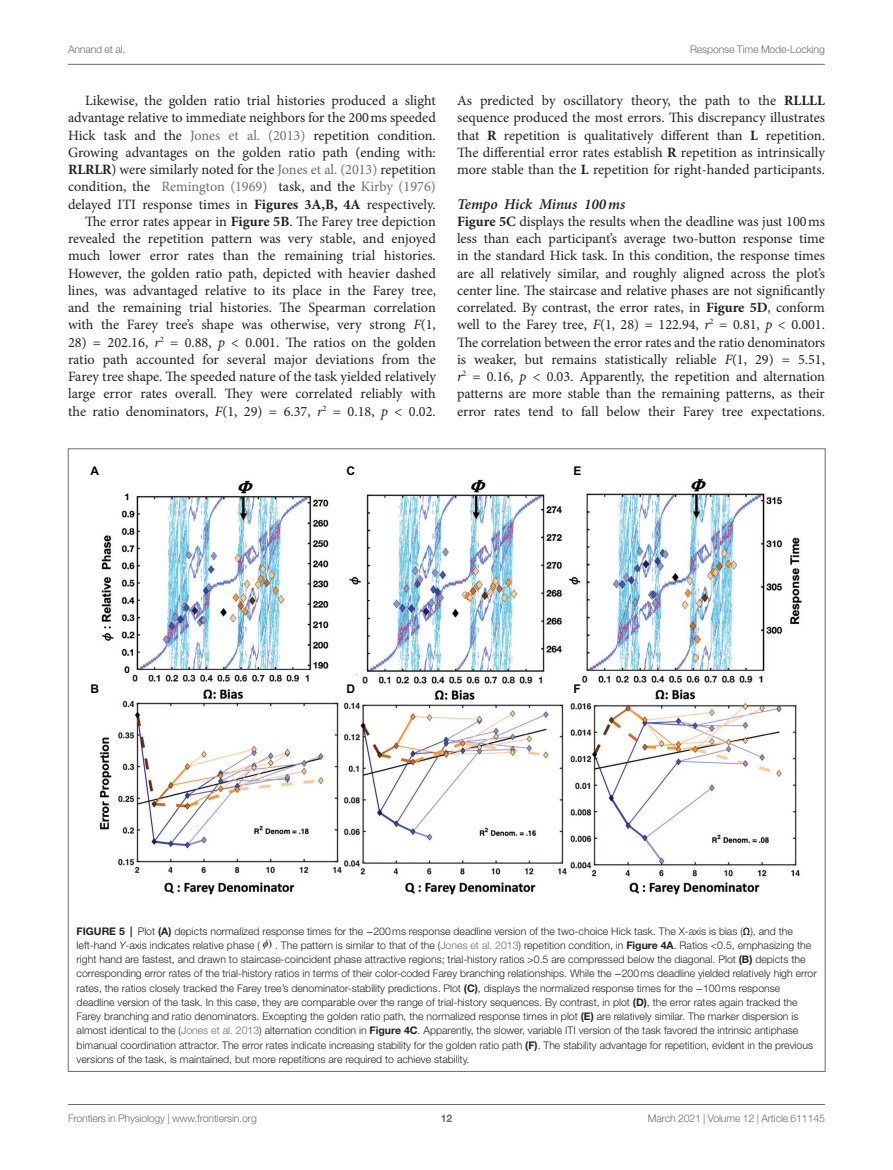
<style>
.page{position:relative;width:893px;height:1170px;background:#fff}
.page>*{position:absolute;margin:0;border:0;box-sizing:border-box;transform-origin:0 0}
.HEAD_4{font:italic 600 15px "Minion Pro";color:#231f20}
.TEXT{font:14.25px/17.2px "Minion Pro";color:#231f20;text-align:justify}
.TEXT_FLUSH{font:14.25px/17.2px "Minion Pro";letter-spacing:-.005em;color:#231f20;text-align:justify}
.t1{font:700 12px "Arial";color:#040503}
.FIG_LEG{font:300 10.5px/14.2px "Helvetica Neue LT Std";color:#231f20}
.t2{font:300 10.5px "Helvetica Neue LT Std";letter-spacing:-.015em;color:#6c6d70}
.t3{font:700 10.5px "Helvetica Neue LT Std";color:#6c6d70}
.spi-math-img{font:10.5px "Times New Roman";color:#040503}
.s1{color:#6c6d70}
.s2{font-weight:700}
.s3{font-style:italic}
.s4{font-family:"STIX General";font-weight:400}
</style>
<div class="page">
<hr style="left:68px;top:64px;width:757px;height:1px;background:#6c6d70">
<hr style="left:68px;top:1104px;width:757px;height:1px;background:#6c6d70">
<img style="left:99px;top:478px;width:703px;height:417px">
<p class="t2" style="left:68px;top:42px;width:59px">Annand et al.</p>
<p class="t2" style="left:690px;top:42px;width:136px">Response Time Mode-Locking</p>
<p class="TEXT" style="left:68px;top:92px;width:369px;text-indent:17px">Likewise, the golden ratio trial histories produced a slight advantage relative to immediate neighbors for the 200ms speeded Hick task and the <span class="s1">Jones et al. (2013)</span> repetition condition.<br>Growing advantages on the golden ratio path (ending with:<br><span class="s2">RLRLR</span>) were similarly noted for the <span class="s1">Jones et al. (2013)</span> repetition condition, the <span class="s1">Remington (1969)</span> task, and the <span class="s1">Kirby (1976) </span>delayed ITI response times in <span class="s2">Figures 3A,B, 4A</span> respectively.</p>
<p class="TEXT" style="left:68px;top:213px;width:369px;text-indent:17px">The error rates appear in <span class="s2">Figure 5B</span>. The Farey tree depiction revealed the repetition pattern was very stable, and enjoyed much lower error rates than the remaining trial histories.<br>However, the golden ratio path, depicted with heavier dashed lines, was advantaged relative to its place in the Farey tree, and the remaining trial histories. The Spearman correlation with the Farey tree’s shape was otherwise, very strong <span class="s3">F</span>(1,</p>
<p class="TEXT" style="left:68px;top:333px;width:369px">28) = 202.16, <span class="s3">r</span><sup>2</sup> = 0.88, <span class="s3">p</span> &lt; 0.001. The ratios on the golden ratio path accounted for several major deviations from the Farey tree shape. The speeded nature of the task yielded relatively large error rates overall. They were correlated reliably with the ratio denominators, <span class="s3">F</span>(1, 29) = 6.37, <span class="s3">r</span><sup>2</sup> = 0.18, <span class="s3">p</span> &lt; 0.02.</p>
<p class="TEXT" style="left:457px;top:92px;width:369px">As predicted by oscillatory theory, the path to the <span class="s2">RLLLL </span>sequence produced the most errors. This discrepancy illustrates that <span class="s2">R</span> repetition is qualitatively different than <span class="s2">L</span> repetition.<br>The differential error rates establish <span class="s2">R</span> repetition as intrinsically more stable than the <span class="s2">L</span> repetition for right-handed participants.</p>
<p class="HEAD_4" style="left:457px;top:195px;width:170px">Tempo Hick Minus 100ms</p>
<p class="TEXT_FLUSH" style="left:457px;top:213px;width:369px"><span class="s2">Figure 5C</span> displays the results when the deadline was just 100ms less than each participant’s average two-button response time in the standard Hick task. In this condition, the response times are all relatively similar, and roughly aligned across the plot’s center line. The staircase and relative phases are not significantly correlated. By contrast, the error rates, in <span class="s2">Figure 5D</span>, conform well to the Farey tree, <span class="s3">F</span>(1, 28) = 122.94, <span class="s3">r</span><sup>2</sup> = 0.81, <span class="s3">p</span> &lt; 0.001.<br>The correlation between the error rates and the ratio denominators is weaker, but remains statistically reliable <span class="s3">F</span>(1, 29) = 5.51, <span class="s3">r</span><sup>2</sup> = 0.16, <span class="s3">p</span> &lt; 0.03. Apparently, the repetition and alternation patterns are more stable than the remaining patterns, as their error rates tend to fall below their Farey tree expectations.</p>
<p class="t1" style="left:91px;top:463px;width:10px">A</p>
<p class="t1" style="left:346px;top:463px;width:10px">C</p>
<p class="t1" style="left:574px;top:463px;width:10px">E</p>
<p class="t1" style="left:91px;top:680px;width:10px">B</p>
<p class="t1" style="left:346px;top:680px;width:10px">D</p>
<p class="t1" style="left:574px;top:680px;width:9px">F</p>
<p class="FIG_LEG" style="left:77px;top:923px;width:718px"><span class="s2">FIGURE 5 |</span> Plot <span class="s2">(A)</span> depicts normalized response times for the <span class="s4">−</span>200ms response deadline version of the two-choice Hick task. The X-axis is bias (<span class="s2">Ω</span>), and the left-hand <span class="s3">Y</span>-axis indicates relative phase (</p>
<p class="spi-math-img" style="left:268px;top:936px;width:5px">)</p>
<p class="FIG_LEG" style="left:77px;top:937px;width:741px;text-indent:198px">. The pattern is similar to that of the (<span class="s1">Jones et al. 2013</span>) repetition condition, in <span class="s2">Figure 4A</span>. Ratios &lt;0.5, emphasizing the right hand are fastest, and drawn to staircase-coincident phase attractive regions; trial-history ratios &gt;0.5 are compressed below the diagonal. Plot <span class="s2">(B)</span> depicts the corresponding error rates of the trial-history ratios in terms of their color-coded Farey branching relationships. While the <span class="s4">−</span>200ms deadline yielded relatively high error rates, the ratios closely tracked the Farey tree’s denominator-stability predictions. Plot <span class="s2">(C)</span>, displays the normalized response times for the <span class="s4">−</span>100ms response deadline version of the task. In this case, they are comparable over the range of trial-history sequences. By contrast, in plot <span class="s2">(D)</span>, the error rates again tracked the Farey branching and ratio denominators. Excepting the golden ratio path, the normalized response times in plot <span class="s2">(E)</span> are relatively similar. The marker dispersion is almost identical to the (<span class="s1">Jones et al. 2013</span>) alternation condition in <span class="s2">Figure 4C</span>. Apparently, the slower, variable ITI version of the task favored the intrinsic antiphase bimanual coordination attractor. The error rates indicate increasing stability for the golden ratio path <span class="s2">(F)</span>. The stability advantage for repetition, evident in the previous versions of the task, is maintained, but more repetitions are required to achieve stability.</p>
<p class="t2" style="left:68px;top:1111px;width:190px">Frontiers in Physiology | www.frontiersin.org</p>
<p class="t3" style="left:441px;top:1111px;width:13px">12</p>
<p class="t2" style="left:648px;top:1111px;width:178px">March 2021 | Volume 12 | Article 611145</p>
</div>
